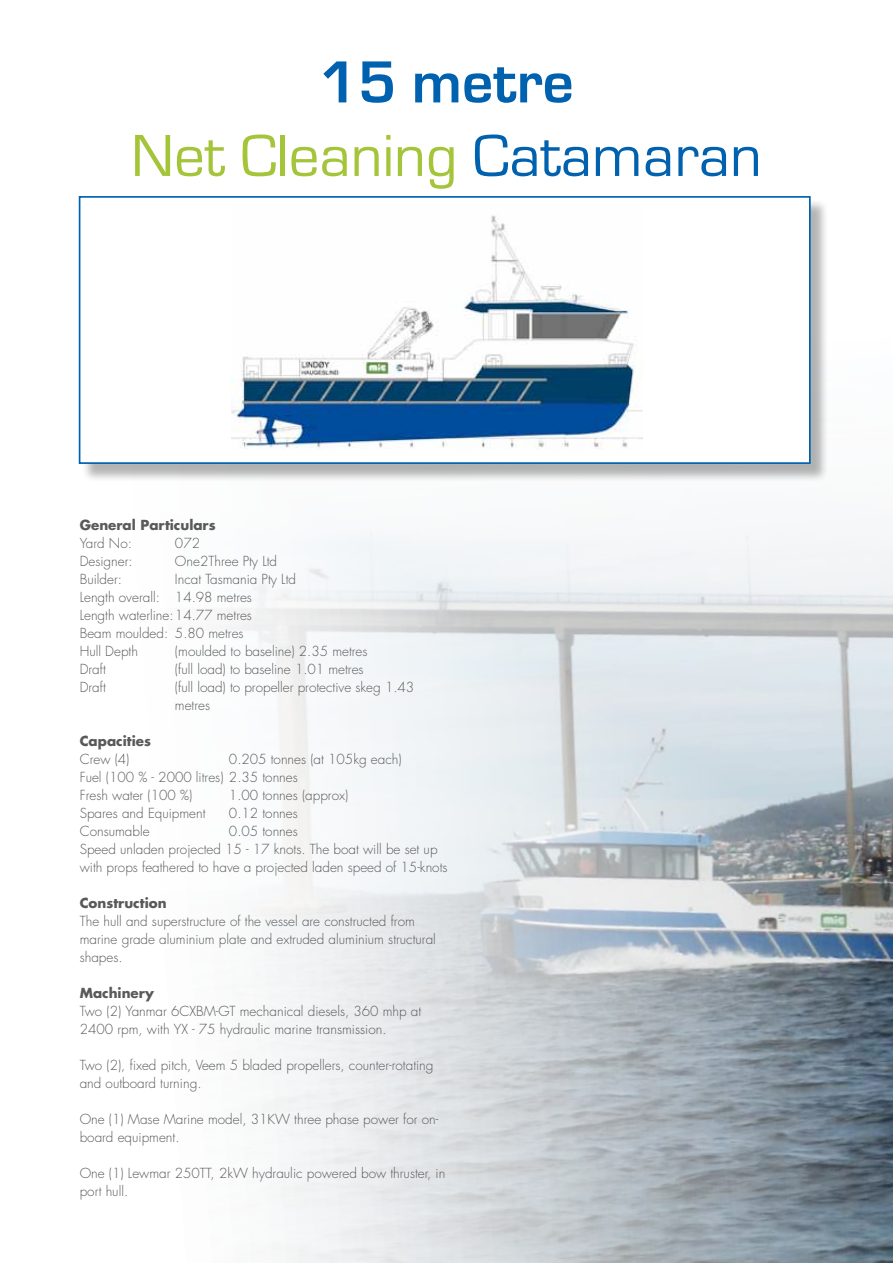
<style>
.page{position:relative;width:893px;height:1263px;background:#fff}
.page>*{position:absolute;margin:0;border:0;box-sizing:border-box;transform-origin:0 0}
.t1{font:61.5px/73.5px "Eurostile";color:#a4c439;text-align:center}
.t2{font:300 13.5px/18px "Futura";color:#58595b}
.t3{font:700 13.5px "Futura";color:#58595b}
.s1{font-weight:700;color:#0061af}
.s2{color:#0061af}
</style>
<div class="page">
<img style="left:227px;top:532px;width:666px;height:731px">
<div style="left:81px;top:198px;width:748px;height:284px;background:#000;opacity:.3"></div>
<svg style="left:78px;top:196px;width:733px;height:269px"></svg>
<img style="left:232px;top:206px;width:410px;height:245px">
<h1 class="t1" style="left:131px;top:47px;width:632px"><span class="s1">15 metre<br></span>Net Cleaning <span class="s2">Catamaran</span></h1>
<p class="t3" style="left:80px;top:515px;width:137px">General Particulars</p>
<p class="t2" style="left:80px;top:534px;width:54px">Yard No:</p>
<p class="t2" style="left:175px;top:534px;width:27px">072</p>
<p class="t2" style="left:80px;top:552px;width:55px">Designer:</p>
<p class="t2" style="left:175px;top:552px;width:104px">One2Three Pty Ltd</p>
<p class="t2" style="left:80px;top:570px;width:44px">Builder:</p>
<p class="t2" style="left:80px;top:570px;width:218px;text-indent:95px">Incat Tasmania Pty Ltd<br>Length overall: 14.98 metres<br>Length waterline:14.77 metres<br>Beam moulded: 5.80 metres<br>Hull Depth</p>
<p class="t2" style="left:175px;top:642px;width:194px">(moulded to baseline) 2.35 metres</p>
<p class="t2" style="left:80px;top:660px;width:28px">Draft</p>
<p class="t2" style="left:175px;top:660px;width:190px">(full load) to baseline 1.01 metres</p>
<p class="t2" style="left:80px;top:678px;width:28px">Draft</p>
<p class="t2" style="left:175px;top:678px;width:241px">(full load) to propeller protective skeg 1.43 metres</p>
<p class="t3" style="left:80px;top:731px;width:73px">Capacities</p>
<p class="t2" style="left:80px;top:750px;width:51px">Crew (4)</p>
<p class="t2" style="left:80px;top:750px;width:323px;text-indent:149px">0.205 tonnes (at 105kg each)<br>Fuel (100 % - 2000 litres) 2.35 tonnes<br>Fresh water (100 %)</p>
<p class="t2" style="left:229px;top:786px;width:121px">1.00 tonnes (approx)</p>
<p class="t2" style="left:80px;top:804px;width:127px">Spares and Equipment</p>
<p class="t2" style="left:229px;top:804px;width:70px">0.12 tonnes</p>
<p class="t2" style="left:80px;top:822px;width:71px">Consumable</p>
<p class="t2" style="left:80px;top:822px;width:369px;text-indent:149px">0.05 tonnes<br>Speed unladen projected 15 - 17 knots. The boat will be set up with props feathered to have a projected laden speed of 15-knots</p>
<p class="t3" style="left:80px;top:893px;width:88px">Construction</p>
<p class="t2" style="left:80px;top:912px;width:358px">The hull and superstructure of the vessel are constructed from marine grade aluminium plate and extruded aluminium structural shapes.</p>
<p class="t3" style="left:80px;top:983px;width:76px">Machinery</p>
<p class="t2" style="left:80px;top:1002px;width:343px">Two (2) Yanmar 6CXBM-GT mechanical diesels, 360 mhp at<br>2400 rpm, with YX - 75 hydraulic marine transmission.</p>
<p class="t2" style="left:80px;top:1056px;width:355px">Two (2), fixed pitch, Veem 5 bladed propellers, counter-rotating and outboard turning.</p>
<p class="t2" style="left:80px;top:1110px;width:360px">One (1) Mase Marine model, 31KW three phase power for on&shy;board equipment.</p>
<p class="t2" style="left:80px;top:1164px;width:367px">One (1) Lewmar 250TT, 2kW hydraulic powered bow thruster, in port hull.</p>
</div>
